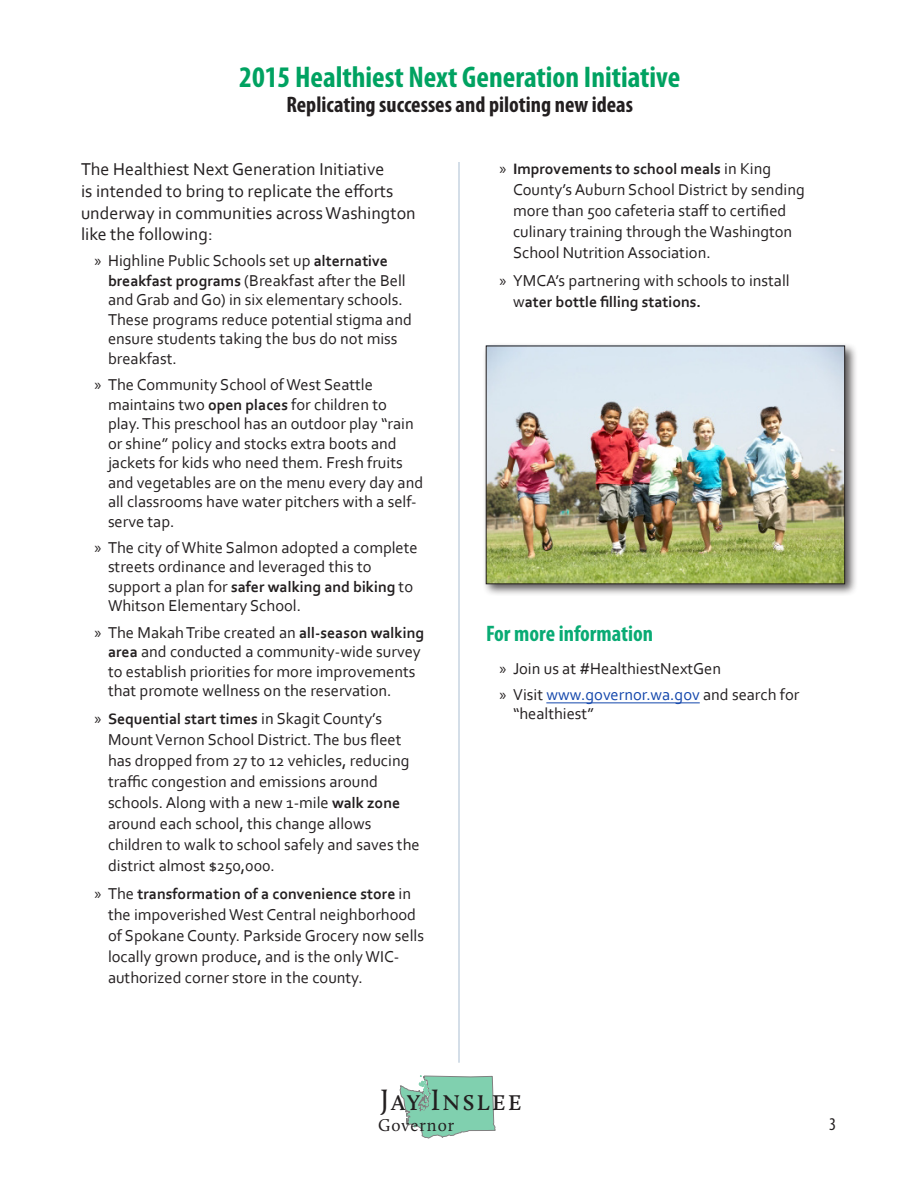
<style>
.page{position:relative;width:918px;height:1188px;background:#fff}
.page>*{position:absolute;margin:0;border:0;box-sizing:border-box;transform-origin:0 0}
.t1{font:30.45px "Calluna";letter-spacing:.06em;color:#231f20}
.main_title{font:700 condensed 30px "Myriad Pro";color:#00a261}
.main_title-2{font:700 condensed 22.5px "Myriad Pro";color:#231f20}
.subtitle{font:700 condensed 22.5px "Myriad Pro";color:#09ab74}
.body_text{font:18px/21.6px "Corbel";color:#231f20}
.t2{font:condensed 18px "Myriad Pro";color:#231f20}
.t3{font:17.7px "Calluna";letter-spacing:.06em;color:#231f20}
.t4{font:16.5px/19.5px "Corbel";color:#231f20}
.t5{font:700 15.75px "Corbel";color:#231f20}
.s1{font-family:"Myriad Pro"}
.s2{font-weight:700;font-size:15.75px}
.s3{font-weight:400;font-size:16.5px}
.s4{font-family:"Myriad Pro";font-weight:400;font-size:16.5px}
.s5{color:#1447ac}
</style>
<div class="page">
<hr style="left:458px;top:162px;width:2px;height:901px;background:#8da9c2">
<hr style="left:546px;top:702px;width:154px;height:1px;background:#1447ac">
<div style="left:483px;top:342px;width:375px;height:255px;background:#231f20;opacity:.75"></div>
<img style="left:488px;top:348px;width:355px;height:234px">
<div style="left:486px;top:346px;width:359px;height:238px;border:1px solid #231f20"></div>
<svg style="left:400px;top:1076px;width:95px;height:62px"></svg>
<p class="main_title" style="left:239px;top:58px;width:442px">2015 Healthiest Next Generation Initiative</p>
<p class="main_title-2" style="left:286px;top:91px;width:348px">Replicating successes and piloting new ideas</p>
<p class="body_text" style="left:81px;top:158px;width:336px">The Healthiest Next Generation Initiative<br>is intended to bring to replicate the efforts underway in communities across Washington like the following:</p>
<p class="t4" style="left:108px;top:251px;width:305px;text-indent:-14px"><span class="s1">»</span> Highline Public Schools set up <span class="s2">alternative breakfast programs</span> (Breakfast after the Bell and Grab and Go) in six elementary schools.<br>These programs reduce potential stigma and ensure students taking the bus do not miss breakfast.</p>
<p class="t4" style="left:108px;top:375px;width:317px;text-indent:-14px"><span class="s1">»</span> The Community School of West Seattle maintains two <span class="s2">open places</span> for children to<br>play. This preschool has an outdoor play “rain or shine” policy and stocks extra boots and jackets for kids who need them. Fresh fruits and vegetables are on the menu every day and all classrooms have water pitchers with a self&shy;serve tap.</p>
<p class="t4" style="left:108px;top:537px;width:311px;text-indent:-14px"><span class="s1">»</span> The city of White Salmon adopted a complete streets ordinance and leveraged this to</p>
<p class="t5" style="left:108px;top:577px;width:307px"><span class="s3">support a plan for</span> safer walking and biking <span class="s3">to</span></p>
<p class="t4" style="left:108px;top:596px;width:195px">Whitson Elementary School.</p>
<p class="t4" style="left:108px;top:622px;width:318px;text-indent:-14px"><span class="s1">»</span> The Makah Tribe created an <span class="s2">all-season walking area</span> and conducted a community-wide survey to establish priorities for more improvements that promote wellness on the reservation.</p>
<p class="t5" style="left:94px;top:709px;width:289px"><span class="s4">»</span> Sequential start times <span class="s3">in Skagit County’s</span></p>
<p class="t4" style="left:108px;top:729px;width:313px;line-height:21px">Mount Vernon School District. The bus fleet has dropped from 27 to 12 vehicles, reducing traffic congestion and emissions around schools. Along with a new 1-mile <span class="s2">walk zone </span>around each school, this change allows children to walk to school safely and saves the district almost $250,000.</p>
<p class="t5" style="left:94px;top:884px;width:318px"><span class="s4">»</span> <span class="s3">The</span> transformation of a convenience store <span class="s3">in</span></p>
<p class="t4" style="left:108px;top:903px;width:318px;line-height:21px">the impoverished West Central neighborhood of Spokane County. Parkside Grocery now sells locally grown produce, and is the only WIC&shy;authorized corner store in the county.</p>
<p class="t5" style="left:500px;top:159px;width:273px"><span class="s4">»</span> Improvements to school meals <span class="s3">in King</span></p>
<p class="t4" style="left:513px;top:179px;width:293px;line-height:21px">County’s Auburn School District by sending more than 500 cafeteria staff to certified culinary training through the Washington School Nutrition Association.</p>
<p class="t4" style="left:500px;top:270px;width:292px"><span class="s1">»</span> YMCA’s partnering with schools to install</p>
<p class="t5" style="left:513px;top:292px;width:190px"><span class="s3">w</span>ater bottle filling stations.</p>
<p class="subtitle" style="left:486px;top:619px;width:169px">For more information</p>
<p class="t4" style="left:500px;top:658px;width:223px"><span class="s1">»</span> Join us at #HealthiestNextGen</p>
<p class="t4" style="left:513px;top:684px;width:288px;text-indent:-14px"><span class="s1">»</span> Visit <span class="s5">www.governor.wa.gov</span> and search for “healthiest”</p>
<p class="t1" style="left:380px;top:1082px;width:143px">Jay Inslee</p>
<p class="t3" style="left:378px;top:1114px;width:78px">Governor</p>
<p class="t2" style="left:829px;top:1113px;width:8px">3</p>
</div>
